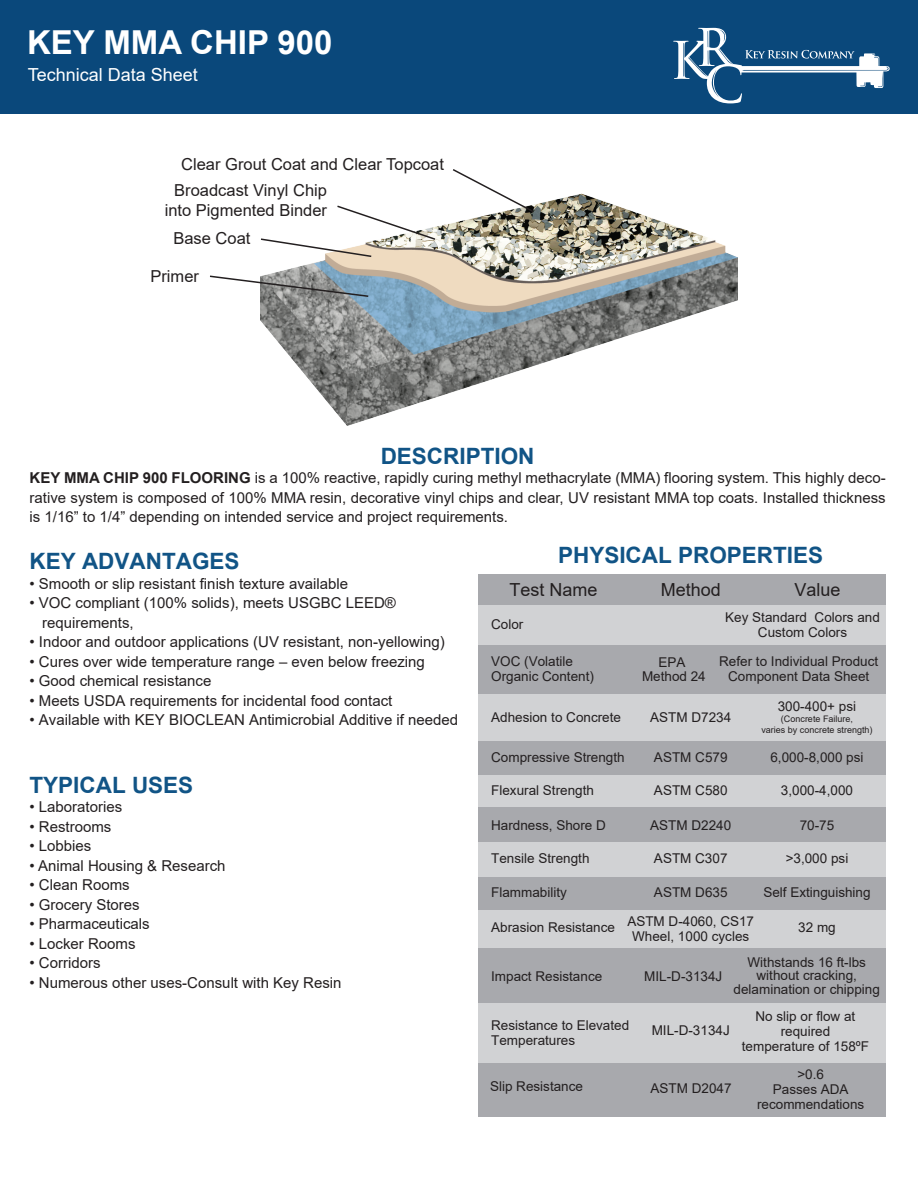
<style>
.page{position:relative;width:918px;height:1188px;background:#fff}
.page>*{position:absolute;margin:0;border:0;box-sizing:border-box;transform-origin:0 0}
.t1{font:700 33px "Arial";color:#fff}
.t2{font:700 22.5px "Arial";color:#115486}
.t3{font:18px "Arial";color:#231f20}
.t4{font:18px "Arial";color:#fff}
.t5{font:16.5px/26.7px "Arial";color:#231f20}
.t6{font:15px/19.5px "Arial";color:#231f20;text-align:justify}
.t7{font:13.5px/15px "Arial";color:#231f20;text-align:center}
.t8{font:9px/10.8px "Arial";color:#231f20;text-align:center}
.s1{font-weight:700}
</style>
<div class="page">
<img style="left:260px;top:113px;width:477px;height:313px">
<div style="left:478px;top:774px;width:407px;height:35px;background:#d1d2d4"></div>
<div style="left:478px;top:575px;width:407px;height:31px;background:#a8a9ad"></div>
<div style="left:478px;top:740px;width:407px;height:35px;background:#a8a9ad"></div>
<div style="left:478px;top:807px;width:407px;height:35px;background:#a8a9ad"></div>
<div style="left:478px;top:875px;width:407px;height:35px;background:#a8a9ad"></div>
<div style="left:478px;top:910px;width:407px;height:42px;background:#d1d2d4"></div>
<div style="left:478px;top:693px;width:407px;height:48px;background:#d1d2d4"></div>
<div style="left:478px;top:842px;width:407px;height:34px;background:#d1d2d4"></div>
<div style="left:478px;top:948px;width:407px;height:55px;background:#a8a9ad"></div>
<div style="left:0;top:0;width:918px;height:113px;background:#0a487b"></div>
<div style="left:478px;top:606px;width:407px;height:39px;background:#d1d2d4"></div>
<div style="left:478px;top:645px;width:407px;height:49px;background:#a8a9ad"></div>
<div style="left:478px;top:1003px;width:407px;height:60px;background:#d1d2d4"></div>
<div style="left:478px;top:1063px;width:407px;height:54px;background:#a8a9ad"></div>
<svg style="left:451px;top:168px;width:84px;height:46px"></svg>
<svg style="left:260px;top:204px;width:177px;height:54px"></svg>
<svg style="left:210px;top:275px;width:160px;height:23px"></svg>
<svg style="left:673px;top:28px;width:217px;height:75px"></svg>
<h1 class="t1" style="left:27px;top:20px;width:307px">KEY MMA CHIP 900</h1>
<p class="t4" style="left:28px;top:62px;width:172px">Technical Data Sheet</p>
<p class="t5" style="left:174px;top:150px;width:271px;text-indent:7px">Clear Grout Coat and Clear Topcoat<br>Broadcast Vinyl Chip</p>
<p class="t5" style="left:173px;top:196px;width:155px;line-height:28.2px;text-indent:-9px">into Pigmented Binder<br>Base Coat</p>
<p class="t5" style="left:150px;top:263px;width:50px">Primer</p>
<h2 class="t2" style="left:381px;top:440px;width:155px">DESCRIPTION</h2>
<p class="t6" style="left:30px;top:468px;width:858px"><span class="s1">KEY MMA CHIP 900 FLOORING</span> is a 100% reactive, rapidly curing methyl methacrylate (MMA) flooring system. This highly deco&shy;rative system is composed of 100% MMA resin, decorative vinyl chips and clear, UV resistant MMA top coats. Installed thickness is 1/16” to 1/4” depending on intended service and project requirements.</p>
<h2 class="t2" style="left:30px;top:546px;width:212px">KEY ADVANTAGES</h2>
<p class="t6" style="left:30px;top:574px;width:320px">• Smooth or slip resistant finish texture available</p>
<p class="t6" style="left:42px;top:593px;width:355px;text-indent:-13px">• VOC compliant (100% solids), meets USGBC LEED® requirements,</p>
<p class="t6" style="left:30px;top:632px;width:417px">• Indoor and outdoor applications (UV resistant, non-yellowing)</p>
<p class="t6" style="left:30px;top:652px;width:397px">• Cures over wide temperature range – even below freezing</p>
<p class="t6" style="left:30px;top:671px;width:183px">• Good chemical resistance</p>
<p class="t6" style="left:30px;top:691px;width:364px">• Meets USDA requirements for incidental food contact</p>
<p class="t6" style="left:30px;top:710px;width:430px">• Available with KEY BIOCLEAN Antimicrobial Additive if needed</p>
<h2 class="t2" style="left:558px;top:540px;width:267px">PHYSICAL PROPERTIES</h2>
<p class="t3" style="left:509px;top:578px;width:90px">Test Name</p>
<p class="t3" style="left:661px;top:578px;width:62px">Method</p>
<p class="t3" style="left:795px;top:578px;width:48px">Value</p>
<p class="t7" style="left:491px;top:617px;width:34px">Color</p>
<p class="t7" style="left:725px;top:609px;width:156px">Key Standard Colors and<br>Custom Colors</p>
<p class="t7" style="left:491px;top:653px;width:104px;text-align:left">VOC (Volatile<br>Organic Content)</p>
<p class="t7" style="left:719px;top:653px;width:161px">Refer to Individual Product<br>Component Data Sheet</p>
<p class="t7" style="left:642px;top:656px;width:65px;line-height:13.5px">EPA<br>Method 24</p>
<p class="t7" style="left:778px;top:699px;width:80px">300-400+ psi</p>
<p class="t8" style="left:761px;top:714px;width:113px">(Concrete Failure,<br>varies by concrete strength)</p>
<p class="t7" style="left:491px;top:710px;width:131px">Adhesion to Concrete</p>
<p class="t7" style="left:650px;top:710px;width:83px">ASTM D7234</p>
<h2 class="t2" style="left:30px;top:769px;width:165px">TYPICAL USES</h2>
<p class="t6" style="left:30px;top:797px;width:94px">• Laboratories</p>
<p class="t6" style="left:30px;top:817px;width:83px">• Restrooms</p>
<p class="t6" style="left:30px;top:836px;width:63px">• Lobbies</p>
<p class="t6" style="left:30px;top:856px;width:198px">• Animal Housing &amp; Research</p>
<p class="t6" style="left:30px;top:875px;width:102px">• Clean Rooms</p>
<p class="t6" style="left:30px;top:895px;width:112px">• Grocery Stores</p>
<p class="t6" style="left:30px;top:914px;width:122px">• Pharmaceuticals</p>
<p class="t6" style="left:30px;top:934px;width:108px">• Locker Rooms</p>
<p class="t6" style="left:30px;top:953px;width:73px">• Corridors</p>
<p class="t6" style="left:30px;top:973px;width:314px">• Numerous other uses-Consult with Key Resin</p>
<p class="t7" style="left:491px;top:750px;width:135px">Compressive Strength</p>
<p class="t7" style="left:654px;top:750px;width:75px">ASTM C579</p>
<p class="t7" style="left:770px;top:750px;width:95px">6,000-8,000 psi</p>
<p class="t7" style="left:491px;top:783px;width:104px">Flexural Strength</p>
<p class="t7" style="left:654px;top:783px;width:75px">ASTM C580</p>
<p class="t7" style="left:781px;top:783px;width:74px">3,000-4,000</p>
<p class="t7" style="left:491px;top:817px;width:116px">Hardness, Shore D</p>
<p class="t7" style="left:650px;top:817px;width:83px">ASTM D2240</p>
<p class="t7" style="left:800px;top:817px;width:36px">70-75</p>
<p class="t7" style="left:491px;top:851px;width:100px">Tensile Strength</p>
<p class="t7" style="left:654px;top:851px;width:75px">ASTM C307</p>
<p class="t7" style="left:786px;top:851px;width:64px">&gt;3,000 psi</p>
<p class="t7" style="left:491px;top:885px;width:77px">Flammability</p>
<p class="t7" style="left:654px;top:885px;width:75px">ASTM D635</p>
<p class="t7" style="left:763px;top:885px;width:109px">Self Extinguishing</p>
<p class="t7" style="left:627px;top:913px;width:128px">ASTM D-4060, CS17<br>Wheel, 1000 cycles</p>
<p class="t7" style="left:491px;top:920px;width:125px">Abrasion Resistance</p>
<p class="t7" style="left:798px;top:920px;width:39px">32 mg</p>
<p class="t7" style="left:491px;top:969px;width:113px">Impact Resistance</p>
<p class="t7" style="left:644px;top:969px;width:80px">MIL-D-3134J</p>
<p class="t7" style="left:734px;top:955px;width:148px;line-height:13.5px">Withstands 16 ft-lbs without cracking, delamination or chipping</p>
<p class="t7" style="left:491px;top:1018px;width:140px;text-align:left">Resistance to Elevated<br>Temperatures</p>
<p class="t7" style="left:490px;top:1079px;width:95px">Slip Resistance</p>
<p class="t7" style="left:652px;top:1022px;width:80px">MIL-D-3134J</p>
<p class="t7" style="left:651px;top:1081px;width:83px">ASTM D2047</p>
<p class="t7" style="left:742px;top:1009px;width:129px">No slip or flow at required<br>temperature of 158ºF</p>
<p class="t7" style="left:757px;top:1067px;width:109px">&gt;0.6<br>Passes ADA recommendations</p>
</div>
